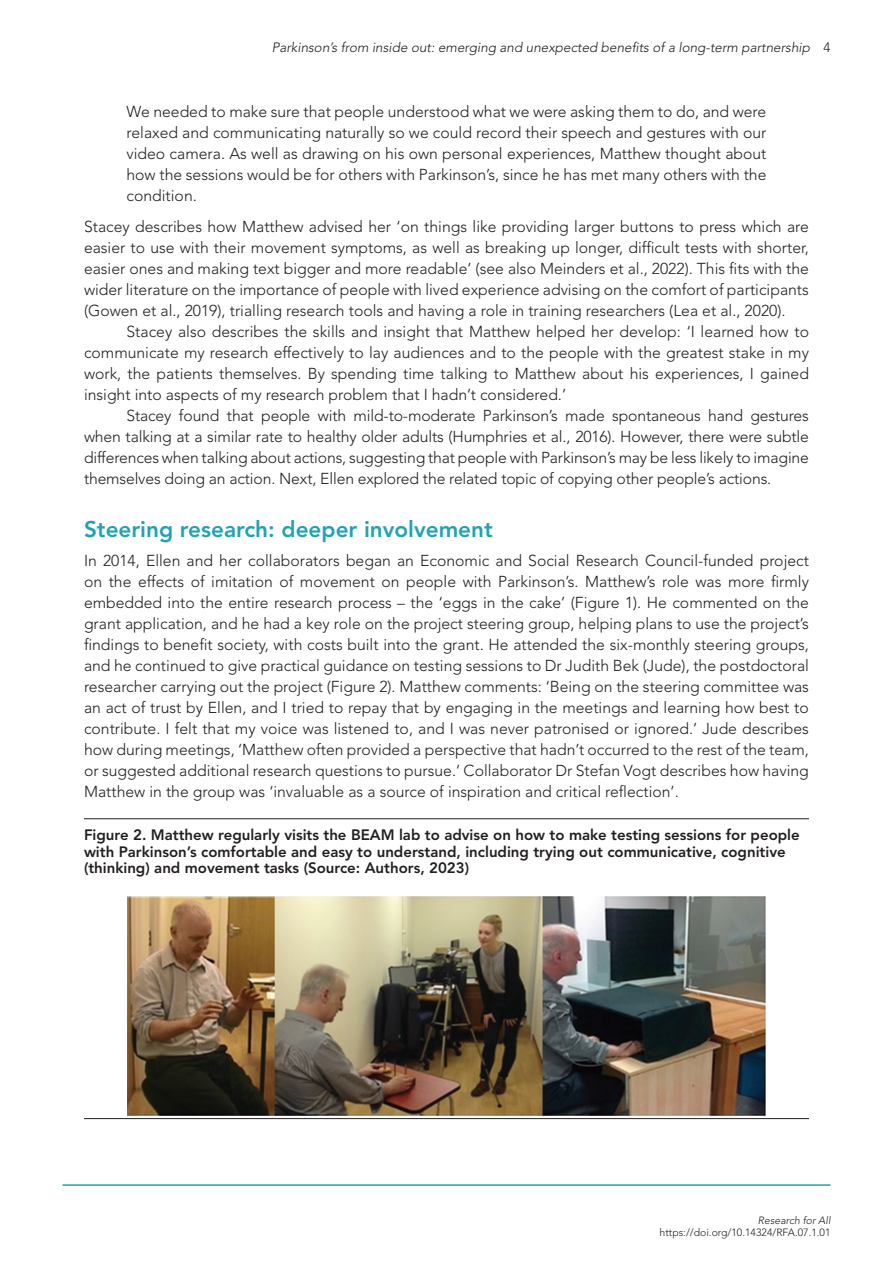
<style>
.page{position:relative;width:893px;height:1263px;background:#fff}
.page>*{position:absolute;margin:0;border:0;box-sizing:border-box;transform-origin:0 0}
.t1{font:800 22.5px "Avenir LT Std";color:#23a2b0}
.t2{font:300 15.75px/21px "Avenir LT Std";color:#231f20;text-align:justify}
.t3{font:800 15px/16.5px "Avenir LT Std";color:#231f20}
.t4{font:italic 300 13.5px "Avenir LT Std";color:#231f20}
.t5{font:300 10.5px "Avenir LT Std";color:#231f20}
.t6{font:italic 300 10.5px "Avenir LT Std";color:#231f20}
.s1{font-style:normal}
</style>
<div class="page">
<hr style="left:62px;top:1184px;width:768px;height:2px;background:#23a2b0">
<hr style="left:84px;top:818px;width:725px;height:1px;background:#231f20">
<hr style="left:84px;top:1118px;width:725px;height:1px;background:#231f20">
<img style="left:128px;top:896px;width:637px;height:220px">
<p class="t4" style="left:272px;top:40px;width:560px">Parkinson’s from inside out: emerging and unexpected benefits of a long-term partnership <span class="s1">4</span></p>
<p class="t2" style="left:127px;top:101px;width:641px">We needed to make sure that people understood what we were asking them to do, and were relaxed and communicating naturally so we could record their speech and gestures with our video camera. As well as drawing on his own personal experiences, Matthew thought about how the sessions would be for others with Parkinson’s, since he has met many others with the condition.</p>
<p class="t2" style="left:84px;top:217px;width:726px">Stacey describes how Matthew advised her ‘on things like providing larger buttons to press which are easier to use with their movement symptoms, as well as breaking up longer, difficult tests with shorter, easier ones and making text bigger and more readable’ (see also Meinders et al., 2022). This fits with the wider literature on the importance of people with lived experience advising on the comfort of participants (Gowen et al., 2019), trialling research tools and having a role in training researchers (Lea et al., 2020).</p>
<p class="t2" style="left:84px;top:321px;width:727px;text-indent:43px">Stacey also describes the skills and insight that Matthew helped her develop: ‘I learned how to communicate my research effectively to lay audiences and to the people with the greatest stake in my work, the patients themselves. By spending time talking to Matthew about his experiences, I gained insight into aspects of my research problem that I hadn’t considered.’</p>
<p class="t2" style="left:84px;top:405px;width:726px;text-indent:43px">Stacey found that people with mild-to-moderate Parkinson’s made spontaneous hand gestures when talking at a similar rate to healthy older adults (Humphries et al., 2016). However, there were subtle differences when talking about actions, suggesting that people with Parkinson’s may be less likely to imagine themselves doing an action. Next, Ellen explored the related topic of copying other people’s actions.</p>
<h1 class="t1" style="left:84px;top:516px;width:410px">Steering research: deeper involvement</h1>
<p class="t2" style="left:84px;top:550px;width:727px">In 2014, Ellen and her collaborators began an Economic and Social Research Council-funded project on the effects of imitation of movement on people with Parkinson’s. Matthew’s role was more firmly embedded into the entire research process – the ‘eggs in the cake’ (Figure 1). He commented on the grant application, and he had a key role on the project steering group, helping plans to use the project’s findings to benefit society, with costs built into the grant. He attended the six-monthly steering groups, and he continued to give practical guidance on testing sessions to Dr Judith Bek (Jude), the postdoctoral researcher carrying out the project (Figure 2). Matthew comments: ‘Being on the steering committee was an act of trust by Ellen, and I tried to repay that by engaging in the meetings and learning how best to contribute. I felt that my voice was listened to, and I was never patronised or ignored.’ Jude describes how during meetings, ‘Matthew often provided a perspective that hadn’t occurred to the rest of the team, or suggested additional research questions to pursue.’ Collaborator Dr Stefan Vogt describes how having Matthew in the group was ‘invaluable as a source of inspiration and critical reflection’.</p>
<p class="t3" style="left:84px;top:827px;width:717px">Figure 2. Matthew regularly visits the BEAM lab to advise on how to make testing sessions for people with Parkinson’s comfortable and easy to understand, including trying out communicative, cognitive (thinking) and movement tasks (Source: Authors, 2023)</p>
<p class="t6" style="left:758px;top:1214px;width:74px">Research for All</p>
<p class="t5" style="left:659px;top:1226px;width:172px">https://doi.org/10.14324/RFA.07.1.01</p>
</div>
